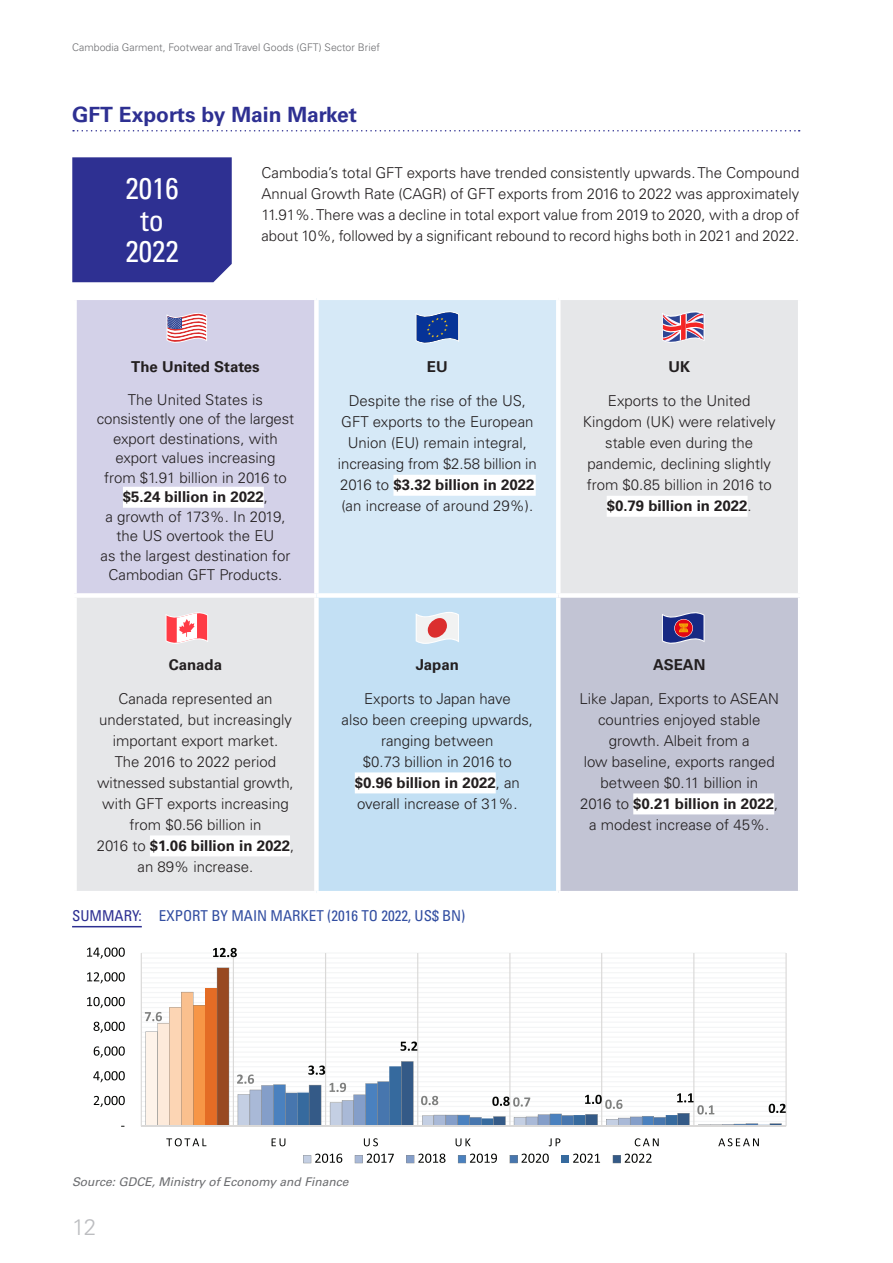
<style>
.page{position:relative;width:893px;height:1263px;background:#fff}
.page>*{position:absolute;margin:0;border:0;box-sizing:border-box;transform-origin:0 0}
.Sub_Title{font:condensed 30px "Univers LT Std";color:#fff}
.t1{font:300 22.5px "Univers LT Std";color:#bcbdc0}
.Sub_Title-2{font:700 21px "Univers LT Std";color:#2e3092}
.Body_text{font:300 15px/21px "Univers LT Std";color:#231f20;text-align:center}
.Figure{font:condensed 15px "Univers LT Std";color:#324ea1}
.Body_text-2{font:700 15px "Univers LT Std";color:#231f20}
.EN_Source{font:italic 12px "Univers LT Std";color:#6c6d70}
.t2{font:300 10.5px "Univers LT Std";color:#6c6d70}
.s1{font-weight:700}
.s2{color:#2e3092}
</style>
<div class="page">
<svg style="left:73px;top:130px;width:727px;height:2px"></svg>
<div style="left:72px;top:157px;width:160px;height:125px;background:#2e3092"></div>
<svg style="left:77px;top:300px;width:721px;height:591px;background:#dde2ec"></svg>
<div style="left:316px;top:595px;width:242px;height:298px;background:#c3e0f4"></div>
<div style="left:558px;top:595px;width:242px;height:298px;background:#c2c4d4"></div>
<div style="left:314px;top:300px;width:5px;height:293px;background:#fff"></div>
<div style="left:556px;top:300px;width:5px;height:293px;background:#fff"></div>
<div style="left:72px;top:593px;width:244px;height:5px;background:#fff"></div>
<div style="left:316px;top:593px;width:242px;height:5px;background:#fff"></div>
<div style="left:314px;top:598px;width:5px;height:293px;background:#fff"></div>
<div style="left:558px;top:593px;width:244px;height:5px;background:#fff"></div>
<div style="left:556px;top:598px;width:5px;height:293px;background:#fff"></div>
<hr style="left:798px;top:598px;width:4px;height:293px;background:#fff">
<hr style="left:316px;top:891px;width:242px;height:4px;background:#fff">
<hr style="left:558px;top:891px;width:244px;height:4px;background:#fff">
<div style="left:123px;top:487px;width:141px;height:21px;background:#fff"></div>
<div style="left:393px;top:475px;width:143px;height:21px;background:#fff"></div>
<div style="left:607px;top:496px;width:141px;height:21px;background:#fff"></div>
<div style="left:150px;top:835px;width:140px;height:21px;background:#fff"></div>
<div style="left:355px;top:772px;width:141px;height:21px;background:#fff"></div>
<div style="left:633px;top:793px;width:141px;height:21px;background:#fff"></div>
<svg style="left:167px;top:311px;width:40px;height:34px"></svg>
<svg style="left:166px;top:611px;width:42px;height:34px"></svg>
<svg style="left:416px;top:311px;width:43px;height:34px"></svg>
<svg style="left:416px;top:612px;width:43px;height:32px"></svg>
<svg style="left:662px;top:311px;width:42px;height:34px"></svg>
<svg style="left:662px;top:612px;width:42px;height:32px"></svg>
<hr style="left:72px;top:926px;width:70px;height:1px;background:#2e3092">
<hr style="left:141px;top:1121px;width:645px;height:1px;background:#f4f5f6">
<hr style="left:141px;top:1115px;width:645px;height:2px;background:#f4f5f6">
<hr style="left:141px;top:1111px;width:645px;height:1px;background:#f4f5f6">
<hr style="left:141px;top:1106px;width:645px;height:1px;background:#f4f5f6">
<hr style="left:141px;top:1101px;width:645px;height:1px;background:#f4f5f6">
<hr style="left:141px;top:1096px;width:645px;height:1px;background:#f4f5f6">
<hr style="left:141px;top:1091px;width:645px;height:1px;background:#f4f5f6">
<hr style="left:141px;top:1086px;width:645px;height:1px;background:#f4f5f6">
<hr style="left:141px;top:1081px;width:645px;height:1px;background:#f4f5f6">
<hr style="left:141px;top:1076px;width:645px;height:1px;background:#f4f5f6">
<hr style="left:141px;top:1071px;width:645px;height:1px;background:#f4f5f6">
<hr style="left:141px;top:1066px;width:645px;height:1px;background:#f4f5f6">
<hr style="left:141px;top:1061px;width:645px;height:1px;background:#f4f5f6">
<hr style="left:141px;top:1056px;width:645px;height:1px;background:#f4f5f6">
<hr style="left:141px;top:1051px;width:645px;height:2px;background:#f4f5f6">
<hr style="left:141px;top:1047px;width:645px;height:1px;background:#f4f5f6">
<hr style="left:141px;top:1041px;width:645px;height:1px;background:#f4f5f6">
<hr style="left:141px;top:1036px;width:645px;height:2px;background:#f4f5f6">
<hr style="left:141px;top:1032px;width:645px;height:1px;background:#f4f5f6">
<hr style="left:141px;top:1027px;width:645px;height:1px;background:#f4f5f6">
<hr style="left:141px;top:1021px;width:645px;height:2px;background:#f4f5f6">
<hr style="left:141px;top:1017px;width:645px;height:1px;background:#f4f5f6">
<hr style="left:141px;top:1012px;width:645px;height:1px;background:#f4f5f6">
<hr style="left:141px;top:1007px;width:645px;height:1px;background:#f4f5f6">
<hr style="left:141px;top:1002px;width:645px;height:1px;background:#f4f5f6">
<hr style="left:141px;top:997px;width:645px;height:1px;background:#f4f5f6">
<hr style="left:141px;top:992px;width:645px;height:1px;background:#f4f5f6">
<hr style="left:141px;top:987px;width:645px;height:1px;background:#f4f5f6">
<hr style="left:141px;top:982px;width:645px;height:1px;background:#f4f5f6">
<hr style="left:141px;top:977px;width:645px;height:1px;background:#f4f5f6">
<hr style="left:141px;top:972px;width:645px;height:1px;background:#f4f5f6">
<hr style="left:141px;top:967px;width:645px;height:1px;background:#f4f5f6">
<hr style="left:141px;top:962px;width:645px;height:1px;background:#f4f5f6">
<hr style="left:141px;top:957px;width:645px;height:2px;background:#f4f5f6">
<hr style="left:141px;top:952px;width:645px;height:1px;background:#f4f5f6">
<hr style="left:233px;top:953px;width:1px;height:173px;background:#dad9d8">
<hr style="left:325px;top:953px;width:1px;height:173px;background:#dad9d8">
<hr style="left:417px;top:953px;width:1px;height:173px;background:#dad9d8">
<hr style="left:509px;top:953px;width:1px;height:173px;background:#dad9d8">
<hr style="left:601px;top:953px;width:1px;height:173px;background:#dad9d8">
<hr style="left:693px;top:953px;width:1px;height:173px;background:#dad9d8">
<hr style="left:785px;top:953px;width:2px;height:173px;background:#dad9d8">
<div style="left:205px;top:988px;width:12px;height:138px;background:#e46c25"></div>
<svg style="left:217px;top:967px;width:12px;height:159px;background:#974c27"></svg>
<hr style="left:141px;top:953px;width:1px;height:173px;background:#dad9d8">
<hr style="left:141px;top:1126px;width:645px;height:1px;background:#dad9d8">
<svg style="left:145px;top:992px;width:60px;height:134px"></svg>
<svg style="left:213px;top:948px;width:24px;height:9px"></svg>
<svg style="left:400px;top:1041px;width:17px;height:10px"></svg>
<svg style="left:237px;top:1061px;width:549px;height:65px"></svg>
<svg style="left:94px;top:1096px;width:31px;height:11px"></svg>
<svg style="left:93px;top:1071px;width:32px;height:11px"></svg>
<svg style="left:94px;top:1046px;width:31px;height:11px"></svg>
<svg style="left:94px;top:1022px;width:31px;height:11px"></svg>
<svg style="left:87px;top:997px;width:38px;height:11px"></svg>
<svg style="left:87px;top:972px;width:38px;height:11px"></svg>
<svg style="left:87px;top:947px;width:38px;height:12px"></svg>
<svg style="left:166px;top:1138px;width:40px;height:8px"></svg>
<svg style="left:272px;top:1138px;width:13px;height:8px"></svg>
<svg style="left:364px;top:1138px;width:14px;height:8px"></svg>
<svg style="left:456px;top:1138px;width:15px;height:8px"></svg>
<svg style="left:549px;top:1138px;width:11px;height:8px"></svg>
<svg style="left:635px;top:1138px;width:24px;height:8px"></svg>
<svg style="left:718px;top:1138px;width:41px;height:8px"></svg>
<svg style="left:303px;top:1153px;width:39px;height:10px"></svg>
<svg style="left:355px;top:1153px;width:39px;height:10px"></svg>
<svg style="left:406px;top:1153px;width:39px;height:10px"></svg>
<svg style="left:458px;top:1153px;width:39px;height:10px"></svg>
<svg style="left:509px;top:1153px;width:40px;height:10px"></svg>
<div style="left:561px;top:1155px;width:8px;height:8px;background:#366a9e"></div>
<svg style="left:573px;top:1153px;width:27px;height:10px"></svg>
<svg style="left:613px;top:1153px;width:39px;height:10px"></svg>
<p class="t2" style="left:72px;top:41px;width:309px">Cambodia Garment, Footwear and Travel Goods (GFT) Sector Brief</p>
<p class="Sub_Title-2" style="left:72px;top:102px;width:286px">GFT Exports by Main Market</p>
<p class="Sub_Title" style="left:125px;top:169px;width:55px">2016</p>
<p class="Sub_Title" style="left:140px;top:201px;width:25px">to</p>
<p class="Sub_Title" style="left:125px;top:232px;width:55px">2022</p>
<p class="Body_text" style="left:261px;top:162px;width:539px;text-align:justify">Cambodia’s total GFT exports have trended consistently upwards. The Compound Annual Growth Rate (CAGR) of GFT exports from 2016 to 2022 was approximately 11.91%. There was a decline in total export value from 2019 to 2020, with a drop of about 10%, followed by a significant rebound to record highs both in 2021 and 2022.</p>
<p class="Body_text-2" style="left:131px;top:358px;width:130px">The United States</p>
<p class="Body_text" style="left:97px;top:390px;width:199px;line-height:19.5px">The United States is consistently one of the largest export destinations, with export values increasing<br>from $1.91 billion in 2016 to <span class="s1">$5.24 billion in 2022</span>,<br>a growth of 173%. In 2019, the US overtook the EU<br>as the largest destination for<br>Cambodian GFT Products.</p>
<p class="Body_text-2" style="left:169px;top:656px;width:55px">Canada</p>
<p class="Body_text" style="left:97px;top:688px;width:199px">Canada represented an understated, but increasingly important export market.<br>The 2016 to 2022 period witnessed substantial growth, with GFT exports increasing from $0.56 billion in<br>2016 to <span class="s1">$1.06 billion in 2022</span>, an 89% increase.</p>
<p class="Body_text-2" style="left:427px;top:358px;width:22px">EU</p>
<p class="Body_text" style="left:338px;top:390px;width:200px">Despite the rise of the US,<br>GFT exports to the European<br>Union (EU) remain integral, increasing from $2.58 billion in<br>2016 to <span class="s1">$3.32 billion in 2022 </span>(an increase of around 29%).</p>
<p class="Body_text-2" style="left:416px;top:656px;width:45px">Japan</p>
<p class="Body_text" style="left:342px;top:688px;width:193px">Exports to Japan have<br>also been creeping upwards, ranging between<br>$0.73 billion in 2016 to<br><span class="s1">$0.96 billion in 2022</span>, an overall increase of 31%.</p>
<p class="Figure" style="left:72px;top:906px;width:395px"><span class="s2">SUMMARY:</span> EXPORT BY MAIN MARKET (2016 TO 2022, US$ BN)</p>
<p class="Body_text-2" style="left:668px;top:358px;width:23px">UK</p>
<p class="Body_text" style="left:583px;top:390px;width:194px">Exports to the United<br>Kingdom (UK) were relatively stable even during the pandemic, declining slightly from $0.85 billion in 2016 to <span class="s1">$0.79 billion in 2022</span>.</p>
<p class="Body_text-2" style="left:653px;top:656px;width:54px">ASEAN</p>
<p class="Body_text" style="left:580px;top:688px;width:201px">Like Japan, Exports to ASEAN countries enjoyed stable growth. Albeit from a<br>low baseline, exports ranged between $0.11 billion in<br>2016 to <span class="s1">$0.21 billion in 2022</span>, a modest increase of 45%.</p>
<p class="EN_Source" style="left:72px;top:1175px;width:278px">Source: GDCE, Ministry of Economy and Finance</p>
<h2 class="t1" style="left:72px;top:1213px;width:25px">12</h2>
</div>
